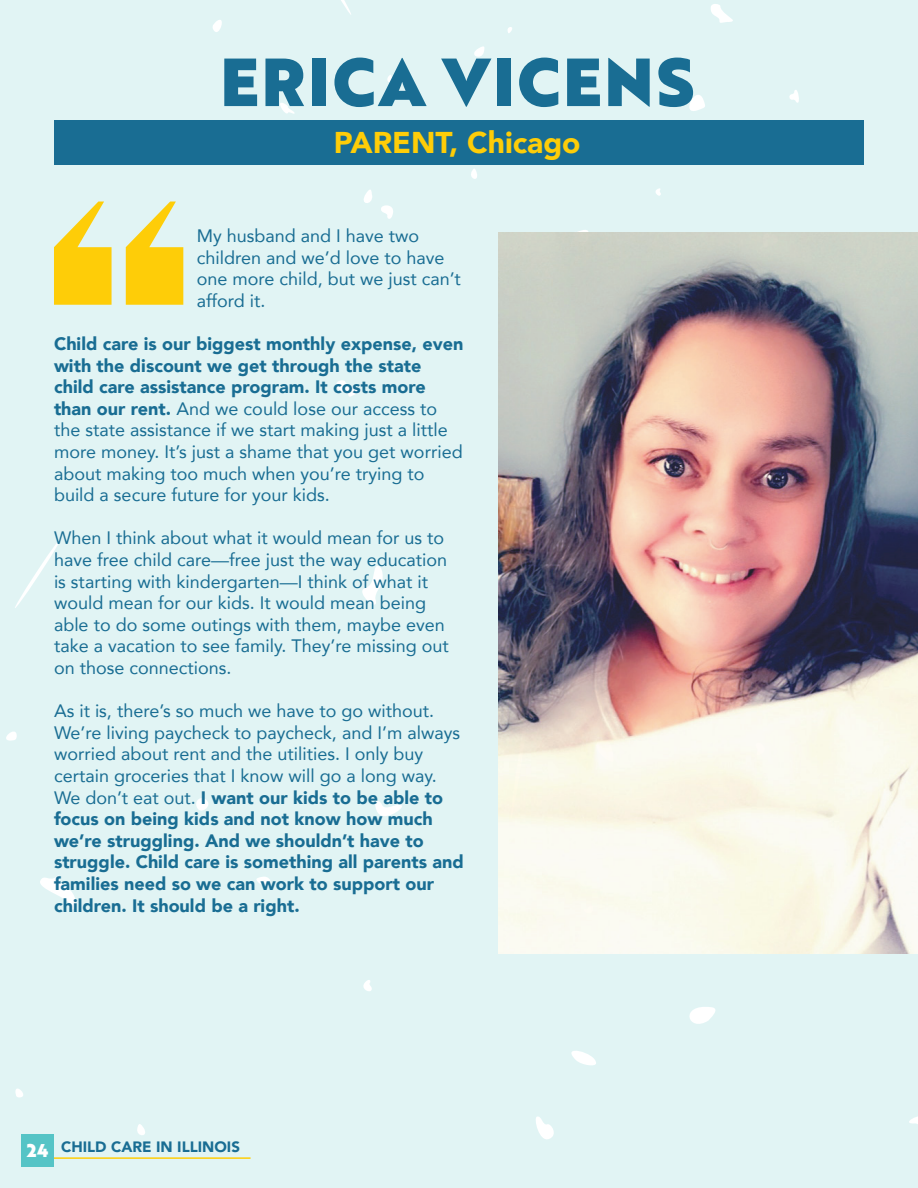
<style>
.page{position:relative;width:918px;height:1188px;background:#e1f4f4}
.page>*{position:absolute;margin:0;border:0;box-sizing:border-box;transform-origin:0 0}
.t1{font:66px "Brother 1816 Black";letter-spacing:.04em;color:#196d93}
.t2{font:900 30px "Avenir";color:#fecd08}
.t3{font:18px/21.6px "Avenir";color:#196d93}
.t4{font:900 18px/21.6px "Avenir";color:#196d93}
.t5{font:900 15px "Avenir";color:#196d93}
.s1{font-weight:900}
.s2{font-weight:400}
.s3{font-family:"Brother 1816 Black";font-weight:400;font-size:18px;color:#fff}
</style>
<div class="page">
<div style="left:54px;top:120px;width:810px;height:45px;background:#196d93"></div>
<img style="left:499px;top:233px;width:419px;height:721px">
<svg style="left:54px;top:202px;width:58px;height:103px;background:#f4da56"></svg>
<svg style="left:126px;top:202px;width:57px;height:103px;background:#f4d955"></svg>
<hr style="left:54px;top:1157px;width:197px;height:2px;background:#fecd08">
<div style="left:22px;top:1134px;width:32px;height:33px;background:#55c4c6"></div>
<h1 class="t1" style="left:220px;top:31px;width:476px">ERICA VICENS</h1>
<h2 class="t2" style="left:334px;top:117px;width:248px">PARENT, Chicago</h2>
<p class="t3" style="left:197px;top:224px;width:266px">My husband and I have two children and we’d love to have one more child, but we just can’t afford it.</p>
<p class="t3" style="left:54px;top:332px;width:411px"><span class="s1">Child care is our biggest monthly expense, even with the discount we get through the state child care assistance program. It costs more than our rent.</span> And we could lose our access to the state assistance if we start making just a little more money. It’s just a shame that you get worried about making too much when you’re trying to build a secure future for your kids.</p>
<p class="t3" style="left:54px;top:527px;width:396px">When I think about what it would mean for us to have free child care—free just the way education is starting with kindergarten—I think of what it would mean for our kids. It would mean being able to do some outings with them, maybe even take a vacation to see family. They’re missing out on those connections.</p>
<p class="t4" style="left:54px;top:700px;width:411px"><span class="s2">As it is, there’s so much we have to go without.<br>We’re living paycheck to paycheck, and I’m always worried about rent and the utilities. I only buy certain groceries that I know will go a long way.<br>We don’t eat out.</span> I want our kids to be able to focus on being kids and not know how much we’re struggling. And we shouldn’t have to struggle. Child care is something all parents and families need so we can work to support our children. It should be a right.</p>
<p class="t5" style="left:27px;top:1134px;width:215px"><span class="s3">24</span> CHILD CARE IN ILLINOIS</p>
</div>
